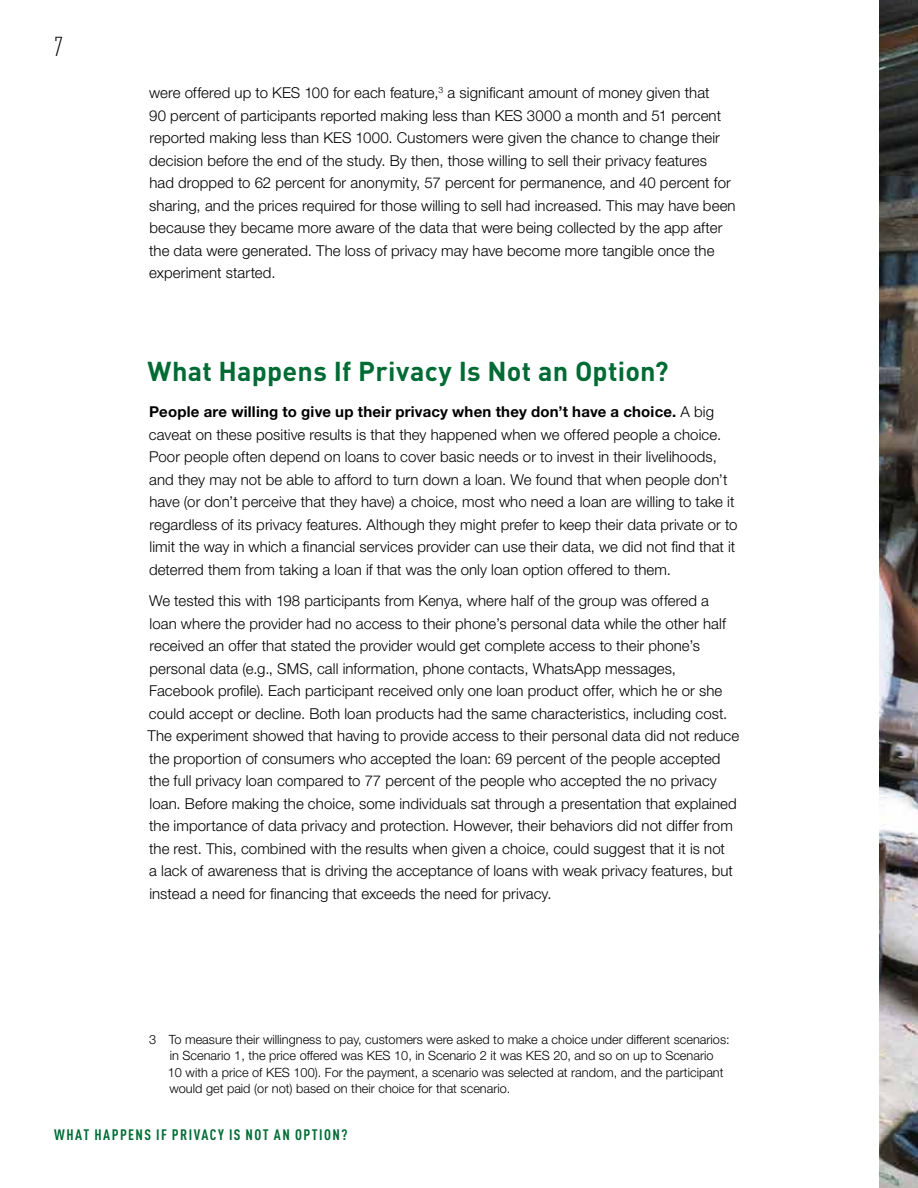
<style>
.page{position:relative;width:918px;height:1188px;background:#fff}
.page>*{position:absolute;margin:0;border:0;box-sizing:border-box;transform-origin:0 0}
.t1{font:700 27px "DIN Pro";letter-spacing:.01em;color:#006b34}
.t2{font:300 condensed 27px "DIN Pro";color:#000}
.t3{font:300 15px/22.5px "Helvetica Neue LT Std";letter-spacing:.005em;color:#000}
.t4{font:700 condensed 15px "DIN Pro";letter-spacing:.095em;color:#006b34}
.t5{font:300 12.75px/16.5px "Helvetica Neue LT Std";color:#000}
.s1{font-weight:700}
</style>
<div class="page">
<img style="left:879px;top:0;width:39px;height:1188px">
<h1 class="t2" style="left:54px;top:27px;width:11px">7</h1>
<p class="t3" style="left:149px;top:82px;width:588px">were offered up to KES 100 for each feature,<sup>3</sup> a significant amount of money given that<br>90 percent of participants reported making less than KES 3000 a month and 51 percent reported making less than KES 1000. Customers were given the chance to change their decision before the end of the study. By then, those willing to sell their privacy features<br>had dropped to 62 percent for anonymity, 57 percent for permanence, and 40 percent for sharing, and the prices required for those willing to sell had increased. This may have been because they became more aware of the data that were being collected by the app after the data were generated. The loss of privacy may have become more tangible once the experiment started.</p>
<h1 class="t1" style="left:147px;top:349px;width:523px">What Happens If Privacy Is Not an Option?</h1>
<p class="t3" style="left:149px;top:400px;width:590px"><span class="s1">People are willing to give up their privacy when they don’t have a choice.</span> A big caveat on these positive results is that they happened when we offered people a choice.<br>Poor people often depend on loans to cover basic needs or to invest in their livelihoods, and they may not be able to afford to turn down a loan. We found that when people don’t have (or don’t perceive that they have) a choice, most who need a loan are willing to take it regardless of its privacy features. Although they might prefer to keep their data private or to limit the way in which a financial services provider can use their data, we did not find that it deterred them from taking a loan if that was the only loan option offered to them.</p>
<p class="t3" style="left:148px;top:589px;width:593px">We tested this with 198 participants from Kenya, where half of the group was offered a<br>loan where the provider had no access to their phone’s personal data while the other half received an offer that stated the provider would get complete access to their phone’s personal data (e.g., SMS, call information, phone contacts, WhatsApp messages, Facebook profile). Each participant received only one loan product offer, which he or she could accept or decline. Both loan products had the same characteristics, including cost.<br>The experiment showed that having to provide access to their personal data did not reduce the proportion of consumers who accepted the loan: 69 percent of the people accepted the full privacy loan compared to 77 percent of the people who accepted the no privacy loan. Before making the choice, some individuals sat through a presentation that explained the importance of data privacy and protection. However, their behaviors did not differ from the rest. This, combined with the results when given a choice, could suggest that it is not<br>a lack of awareness that is driving the acceptance of loans with weak privacy features, but instead a need for financing that exceeds the need for privacy.</p>
<p class="t5" style="left:168px;top:1031px;width:563px;text-indent:-19px">3 To measure their willingness to pay, customers were asked to make a choice under different scenarios: in Scenario 1, the price offered was KES 10, in Scenario 2 it was KES 20, and so on up to Scenario<br>10 with a price of KES 100). For the payment, a scenario was selected at random, and the participant would get paid (or not) based on their choice for that scenario.</p>
<p class="t4" style="left:54px;top:1124px;width:21px">WHAT</p>
<p class="t4" style="left:94px;top:1124px;width:18px">HAPPENS</p>
<p class="t4" style="left:156px;top:1124px;width:33px">IF PRIVACY</p>
<p class="t4" style="left:229px;top:1124px;width:83px">IS NOT AN OPTION</p>
<p class="t4" style="left:341px;top:1124px;width:8px">?</p>
</div>
